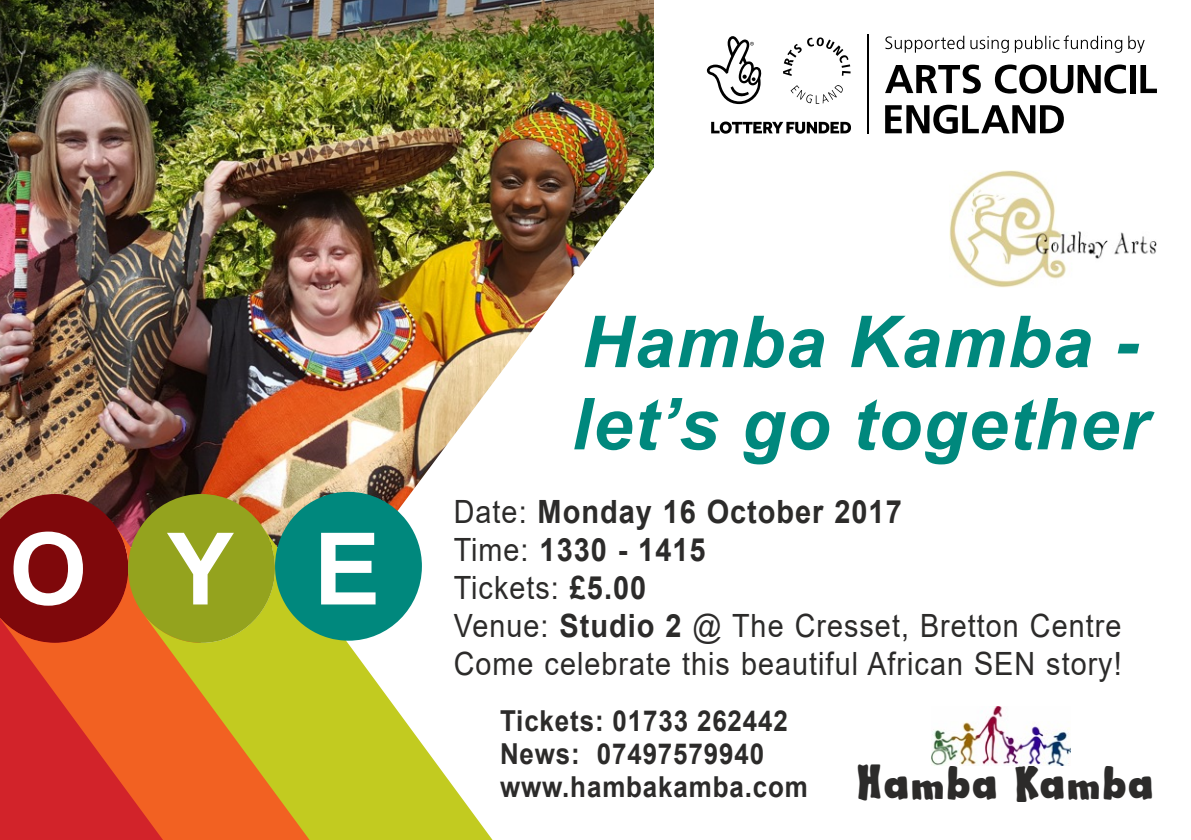
<style>
.page{position:relative;width:1191px;height:840px;background:#fff}
.page>*{position:absolute;margin:0;border:0;box-sizing:border-box;transform-origin:0 0}
.t1{font:700 100px "Arial";color:#fff}
.t2{font:italic 700 71.6px/82.2px "Arial";letter-spacing:.02em;color:#00887d}
.t3{font:48px "Apple Boy BTN";letter-spacing:.035em;color:#2c2b2a}
.t4{font:32px/38px "Arial";letter-spacing:.035em;color:#2c2b2a;scale:.9 1}
.t5{font:700 28.8px/33px "Arial";letter-spacing:.035em;color:#2c2b2a;scale:.9 1}
.s1{font-weight:700}
</style>
<div class="page">
<img style="left:0;top:0;width:298px;height:491px">
<img style="left:298px;top:0;width:859px;height:766px">
<svg style="left:0;top:642px;width:143px;height:197px;background:#de3a26"></svg>
<svg style="left:143px;top:526px;width:364px;height:313px"></svg>
<svg style="left:0;top:491px;width:422px;height:151px;background:#70703f"></svg>
<img style="left:931px;top:706px;width:139px;height:59px">
<svg style="left:783px;top:37px;width:67px;height:39px"></svg>
<svg style="left:790px;top:84px;width:53px;height:20px"></svg>
<svg style="left:885px;top:64px;width:95px;height:29px"></svg>
<svg style="left:995px;top:64px;width:131px;height:29px"></svg>
<div style="left:1130px;top:65px;width:6px;height:28px;background:#000"></div>
<svg style="left:1140px;top:65px;width:17px;height:28px"></svg>
<svg style="left:885px;top:105px;width:178px;height:29px"></svg>
<svg style="left:885px;top:35px;width:259px;height:18px"></svg>
<hr style="left:867px;top:34px;width:1px;height:99px;background:#000">
<svg style="left:711px;top:121px;width:140px;height:13px"></svg>
<svg style="left:707px;top:36px;width:55px;height:68px"></svg>
<img style="left:950px;top:170px;width:207px;height:118px">
<h1 class="t1" style="left:9px;top:531px;width:373px">OYE</h1>
<h2 class="t2" style="left:571px;top:307px;width:578px">Hamba Kamba - let’s go together</h2>
<p class="t4" style="left:454px;top:495px;width:743px">Date: <span class="s1">Monday 16 October 2017<br></span>Time: <span class="s1">1330 - 1415<br></span>Tickets: <span class="s1">£5.00<br></span>Venue: <span class="s1">Studio 2</span> @ The Cresset, Bretton Centre<br>Come celebrate this beautiful African SEN story!</p>
<p class="t5" style="left:500px;top:706px;width:344px">Tickets: 01733 262442<br>News: 07497579940 www.hambakamba.com</p>
<h3 class="t3" style="left:856px;top:751px;width:298px">Hamba Kamba</h3>
</div>
